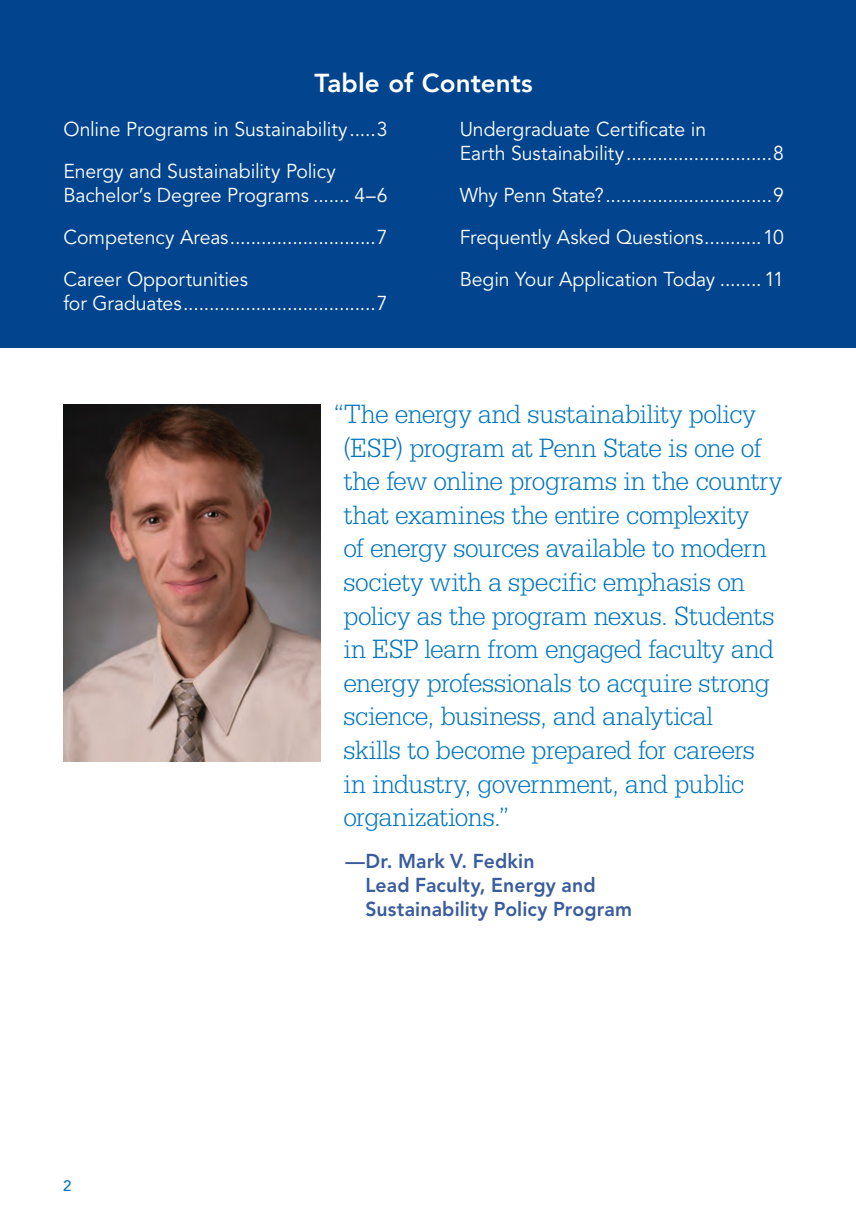
<style>
.page{position:relative;width:856px;height:1224px;background:#fff}
.page>*{position:absolute;margin:0;border:0;box-sizing:border-box;transform-origin:0 0}
.t1{font:300 28px/33.6px "Serifa Std";letter-spacing:-.015em;color:#0076be}
.t2{font:800 26px "Avenir";letter-spacing:.005em;color:#fff}
.t3{font:20px/24px "Avenir LT Std";letter-spacing:-.005em;color:#fff}
.t4{font:800 20px/24px "Avenir LT Std";letter-spacing:.005em;color:#395c9d}
.t5{font:500 15px "Avenir LT Std";color:#0076be}
</style>
<div class="page">
<svg style="left:855px;top:0;width:1px;height:348px"></svg>
<div style="left:0;top:0;width:855px;height:347px;background:#02448d"></div>
<img style="left:63px;top:405px;width:257px;height:356px">
<h2 class="t2" style="left:314px;top:63px;width:220px">Table of Contents</h2>
<p class="t3" style="left:63px;top:118px;width:325px">Online Programs in Sustainability .....3</p>
<p class="t3" style="left:459px;top:118px;width:325px">Undergraduate Certificate in<br>Earth Sustainability ............................8</p>
<p class="t3" style="left:63px;top:160px;width:326px">Energy and Sustainability Policy<br>Bachelor’s Degree Programs ....... 4–6</p>
<p class="t3" style="left:459px;top:184px;width:325px">Why Penn State? ................................9</p>
<p class="t3" style="left:63px;top:226px;width:325px">Competency Areas ............................7</p>
<p class="t3" style="left:459px;top:226px;width:325px">Frequently Asked Questions ...........10</p>
<p class="t3" style="left:63px;top:268px;width:186px">Career Opportunities</p>
<p class="t3" style="left:459px;top:268px;width:325px">Begin Your Application Today ........ 11</p>
<p class="t3" style="left:63px;top:292px;width:325px">for Graduates .....................................7</p>
<p class="t5" style="left:63px;top:1178px;width:10px">2</p>
<p class="t1" style="left:343px;top:397px;width:440px;text-indent:-10px">“The energy and sustainability policy (ESP) program at Penn State is one of the few online programs in the country that examines the entire complexity<br>of energy sources available to modern society with a specific emphasis on policy as the program nexus. Students in ESP learn from engaged faculty and energy professionals to acquire strong science, business, and analytical<br>skills to become prepared for careers in industry, government, and public organizations.”</p>
<p class="t4" style="left:365px;top:849px;width:268px;text-indent:-20px">—Dr. Mark V. Fedkin<br>Lead Faculty, Energy and<br>Sustainability Policy Program</p>
</div>
